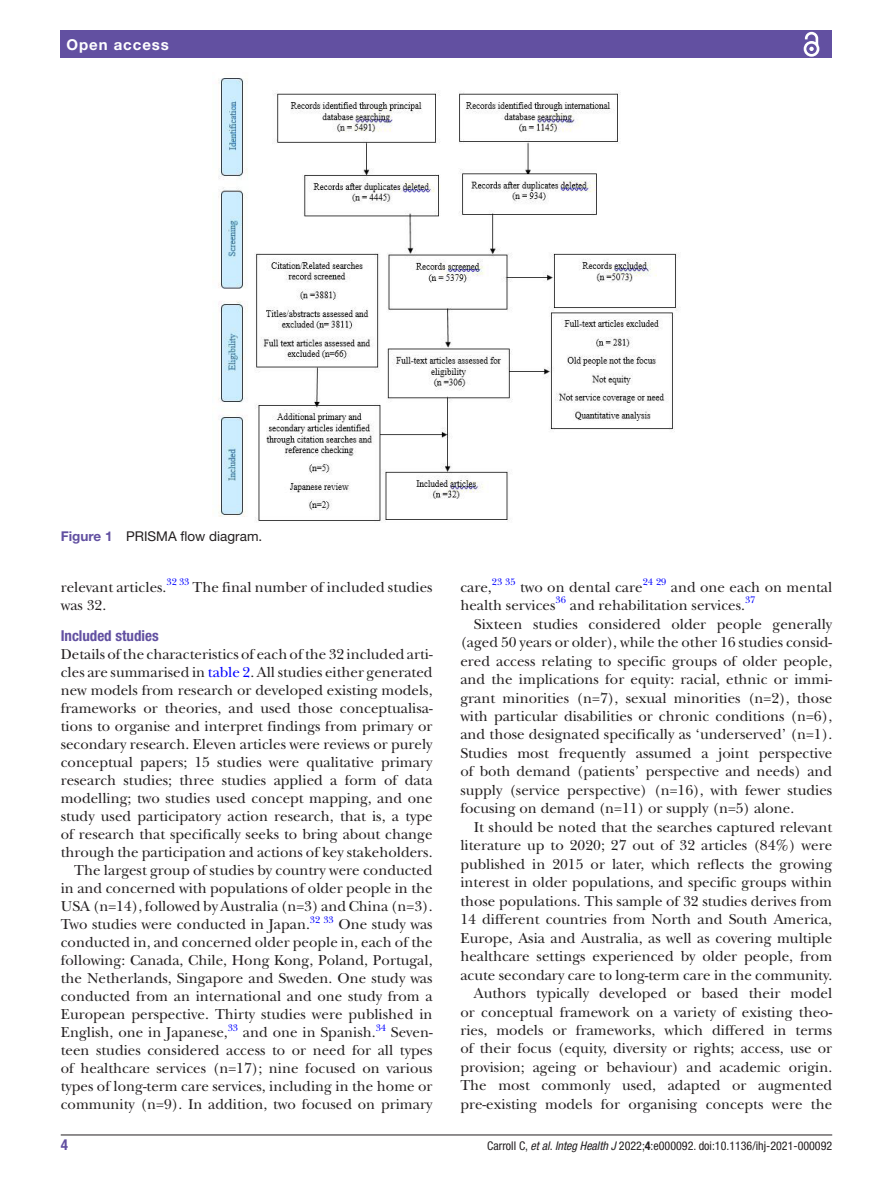
<style>
.page{position:relative;width:893px;height:1191px;background:#fff}
.page>*{position:absolute;margin:0;border:0;box-sizing:border-box;transform-origin:0 0}
.t1{font:15px/18.5px "New Baskerville";color:#231f20;text-align:justify}
.t2{font:700 condensed 15px "Helvetica Neue LT Std";color:#6250a1}
.t3{font:700 15px "Helvetica Neue LT Std";letter-spacing:.065em;color:#fff}
.t4{font:13.5px "Helvetica Neue LT Std";color:#231f20}
.t5{font:condensed 12px "Helvetica Neue LT Std";color:#231f20}
.t6{font:9.9px "New Baskerville";color:#00f}
.s1{font-weight:700;color:#6250a1}
.s2{color:#00f}
.s3{font-style:italic}
.s4{font-weight:700}
</style>
<div class="page">
<hr style="left:61px;top:1134px;width:771px;height:1px;background:#231f20">
<div style="left:61px;top:31px;width:771px;height:27px;background:#6250a1"></div>
<svg style="left:803px;top:31px;width:17px;height:26px"></svg>
<img style="left:218px;top:78px;width:461px;height:444px">
<p class="t3" style="left:66px;top:35px;width:104px">Open access</p>
<p class="t4" style="left:61px;top:528px;width:203px"><span class="s1">Figure 1</span> PRISMA flow diagram.</p>
<p class="t1" style="left:61px;top:577px;width:107px">relevant articles.</p>
<p class="t6" style="left:167px;top:576px;width:24px">32 33</p>
<p class="t1" style="left:193px;top:577px;width:242px">The final number of included studies</p>
<p class="t1" style="left:61px;top:595px;width:47px">was 32.</p>
<p class="t2" style="left:61px;top:627px;width:99px">Included studies</p>
<p class="t1" style="left:61px;top:645px;width:373px">Details of the characteristics of each of the 32 included arti-</p>
<p class="t1" style="left:61px;top:663px;width:373px">cles are summarised in <span class="s2">table 2</span>. All studies either generated</p>
<p class="t1" style="left:61px;top:681px;width:373px">new models from research or developed existing models,</p>
<p class="t1" style="left:61px;top:699px;width:373px">frameworks or theories, and used those conceptualisa-</p>
<p class="t1" style="left:61px;top:717px;width:373px">tions to organise and interpret findings from primary or</p>
<p class="t1" style="left:61px;top:735px;width:373px">secondary research. Eleven articles were reviews or purely</p>
<p class="t1" style="left:61px;top:753px;width:373px">conceptual papers; 15 studies were qualitative primary</p>
<p class="t1" style="left:61px;top:771px;width:373px">research studies; three studies applied a form of data</p>
<p class="t1" style="left:61px;top:789px;width:373px">modelling; two studies used concept mapping, and one</p>
<p class="t1" style="left:61px;top:807px;width:373px">study used participatory action research, that is, a type</p>
<p class="t1" style="left:61px;top:825px;width:373px">of research that specifically seeks to bring about change</p>
<p class="t1" style="left:61px;top:843px;width:373px">through the participation and actions of key stakeholders.</p>
<p class="t1" style="left:74px;top:861px;width:360px">The largest group of studies by country were conducted</p>
<p class="t1" style="left:61px;top:879px;width:373px">in and concerned with populations of older people in the</p>
<p class="t1" style="left:61px;top:897px;width:373px">USA (n=14), followed by Australia (n=3) and China (n=3).</p>
<p class="t1" style="left:61px;top:915px;width:251px">Two studies were conducted in Japan.</p>
<p class="t6" style="left:310px;top:913px;width:25px">32 33</p>
<p class="t1" style="left:61px;top:915px;width:373px;line-height:18px;text-indent:278px">One study was conducted in, and concerned older people in, each of the following: Canada, Chile, Hong Kong, Poland, Portugal, the Netherlands, Singapore and Sweden. One study was conducted from an international and one study from a European perspective. Thirty studies were published in English, one in Japanese,</p>
<p class="t6" style="left:228px;top:1021px;width:12px">33</p>
<p class="t1" style="left:243px;top:1023px;width:134px">and one in Spanish.</p>
<p class="t6" style="left:376px;top:1021px;width:12px">34</p>
<p class="t1" style="left:61px;top:1023px;width:373px;line-height:18px;text-indent:330px">Seven&shy;teen studies considered access to or need for all types of healthcare services (n=17); nine focused on various types of long-term care services, including in the home or community (n=9). In addition, two focused on primary</p>
<p class="t6" style="left:492px;top:576px;width:25px">23 35</p>
<p class="t1" style="left:520px;top:577px;width:124px">two on dental care</p>
<p class="t6" style="left:643px;top:576px;width:25px">24 29</p>
<p class="t1" style="left:671px;top:577px;width:163px">and one each on mental</p>
<p class="t1" style="left:460px;top:596px;width:97px">health services</p>
<p class="t6" style="left:556px;top:594px;width:12px">36</p>
<p class="t1" style="left:570px;top:596px;width:177px">and rehabilitation services.</p>
<p class="t1" style="left:460px;top:577px;width:33px">care,</p>
<p class="t6" style="left:745px;top:594px;width:12px">37</p>
<p class="t1" style="left:460px;top:614px;width:373px;text-indent:14px">Sixteen studies considered older people generally (aged 50 years or older), while the other 16 studies consid&shy;ered access relating to specific groups of older people, and the implications for equity: racial, ethnic or immi&shy;grant minorities (n=7), sexual minorities (n=2), those with particular disabilities or chronic conditions (n=6), and those designated specifically as ‘underserved’ (n=1).<br>Studies most frequently assumed a joint perspective of both demand (patients’ perspective and needs) and supply (service perspective) (n=16), with fewer studies focusing on demand (n=11) or supply (n=5) alone.</p>
<p class="t1" style="left:460px;top:818px;width:373px;text-align:right">It should be noted that the searches captured relevant literature up to 2020; 27 out of 32 articles (84%) were published in 2015 or later, which reflects the growing interest in older populations, and specific groups within those populations. This sample of 32 studies derives from 14 different countries from North and South America, Europe, Asia and Australia, as well as covering multiple healthcare settings experienced by older people, from acute secondary care to long-term care in the community.<br>Authors typically developed or based their model or conceptual framework on a variety of existing theo&shy;ries, models or frameworks, which differed in terms of their focus (equity, diversity or rights; access, use or provision; ageing or behaviour) and academic origin.<br>The most commonly used, adapted or augmented pre-existing models for organising concepts were the</p>
<p class="t2" style="left:61px;top:1135px;width:9px">4</p>
<p class="t5" style="left:487px;top:1138px;width:346px">Carroll C, <span class="s3">et al</span>. <span class="s3">Integ Health J</span> 2022;<span class="s4">4</span>:e000092. doi:10.1136/ihj-2021-000092</p>
</div>
